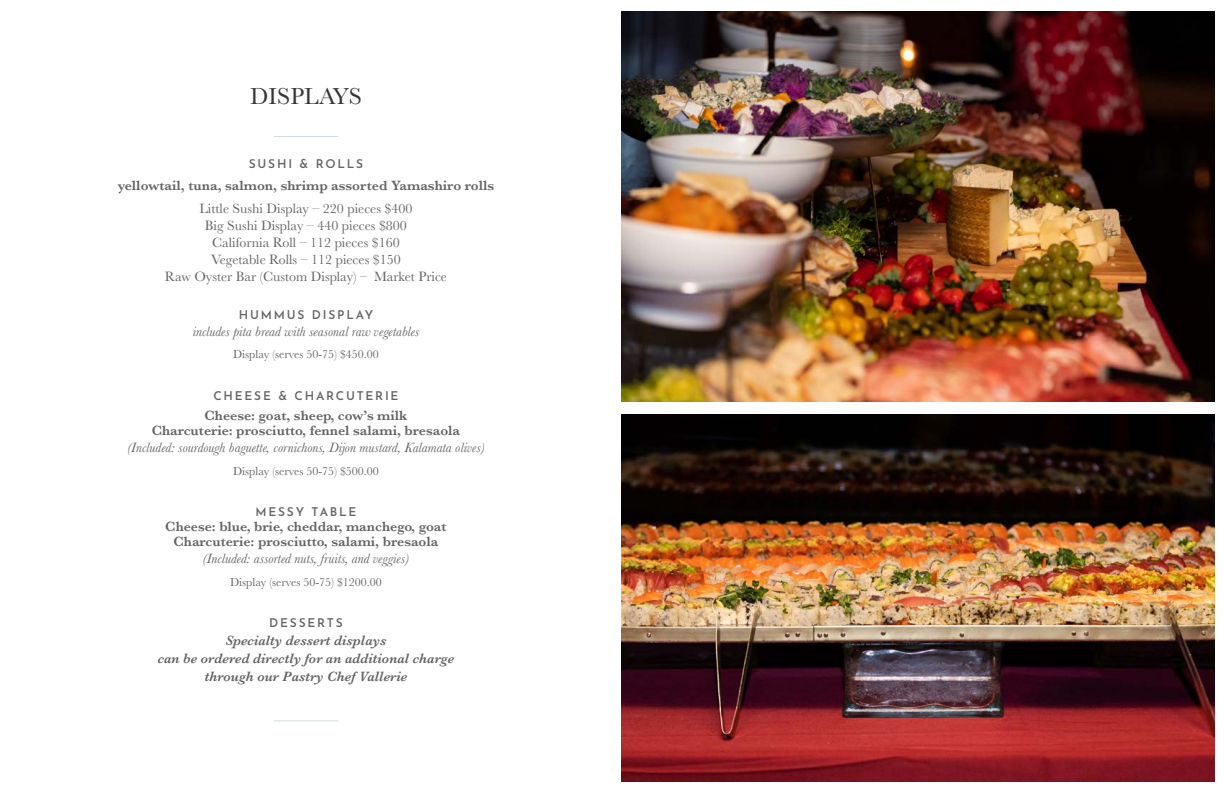
<style>
.page{position:relative;width:1224px;height:792px;background:#fff}
.page>*{position:absolute;margin:0;border:0;box-sizing:border-box;transform-origin:0 0}
.t1{font:24px "Baskerville";letter-spacing:.01em;color:#343638}
.t2{font:600 14px/15px "Baskerville";color:#636466;text-align:center}
.t3{font:14px/17px "Baskerville";color:#636466;text-align:center}
.t4{font:italic 14px "Baskerville";color:#636466}
.t5{font:italic 600 14px/18px "Baskerville";color:#636466;text-align:center}
.t6{font:12px "Baskerville";color:#636466}
.t7{font:600 12px "Josefin Sans";letter-spacing:.15em;color:#636466}
</style>
<div class="page">
<img style="left:622px;top:11px;width:592px;height:391px">
<img style="left:622px;top:415px;width:592px;height:367px">
<hr style="left:274px;top:136px;width:64px;height:1px;background:#d4dce1">
<hr style="left:274px;top:720px;width:64px;height:1px;background:#d4dce1">
<h1 class="t1" style="left:250px;top:81px;width:113px">DISPLAYS</h1>
<p class="t7" style="left:249px;top:153px;width:116px">SUSHI &amp; ROLLS</p>
<p class="t2" style="left:118px;top:178px;width:378px">yellowtail, tuna, salmon, shrimp assorted Yamashiro rolls</p>
<p class="t3" style="left:165px;top:200px;width:284px">Little Sushi Display – 220 pieces $400<br>Big Sushi Display – 440 pieces $800<br>California Roll – 112 pieces $160<br>Vegetable Rolls – 112 pieces $150<br>Raw Oyster Bar (Custom Display) – Market Price</p>
<p class="t7" style="left:239px;top:304px;width:136px">HUMMUS DISPLAY</p>
<p class="t4" style="left:193px;top:322px;width:228px">includes pita bread with seasonal raw vegetables</p>
<p class="t6" style="left:233px;top:347px;width:147px">Display (serves 50-75) $450.00</p>
<p class="t7" style="left:213px;top:385px;width:187px">CHEESE &amp; CHARCUTERIE</p>
<p class="t2" style="left:152px;top:408px;width:310px">Cheese: goat, sheep, cow’s milk<br>Charcuterie: prosciutto, fennel salami, bresaola</p>
<p class="t4" style="left:127px;top:439px;width:359px">(Included: sourdough baguette, cornichons, Dijon mustard, Kalamata olives)</p>
<p class="t6" style="left:233px;top:464px;width:147px">Display (serves 50-75) $500.00</p>
<p class="t7" style="left:255px;top:502px;width:103px">MESSY TABLE</p>
<p class="t2" style="left:165px;top:519px;width:283px">Cheese: blue, brie, cheddar, manchego, goat<br>Charcuterie: prosciutto, salami, bresaola</p>
<p class="t4" style="left:203px;top:550px;width:208px">(Included: assorted nuts, fruits, and veggies)</p>
<p class="t6" style="left:230px;top:575px;width:153px">Display (serves 50-75) $1200.00</p>
<p class="t7" style="left:269px;top:613px;width:75px">DESSERTS</p>
<p class="t5" style="left:158px;top:632px;width:298px">Specialty dessert displays<br>can be ordered directly for an additional charge through our Pastry Chef Vallerie</p>
</div>
